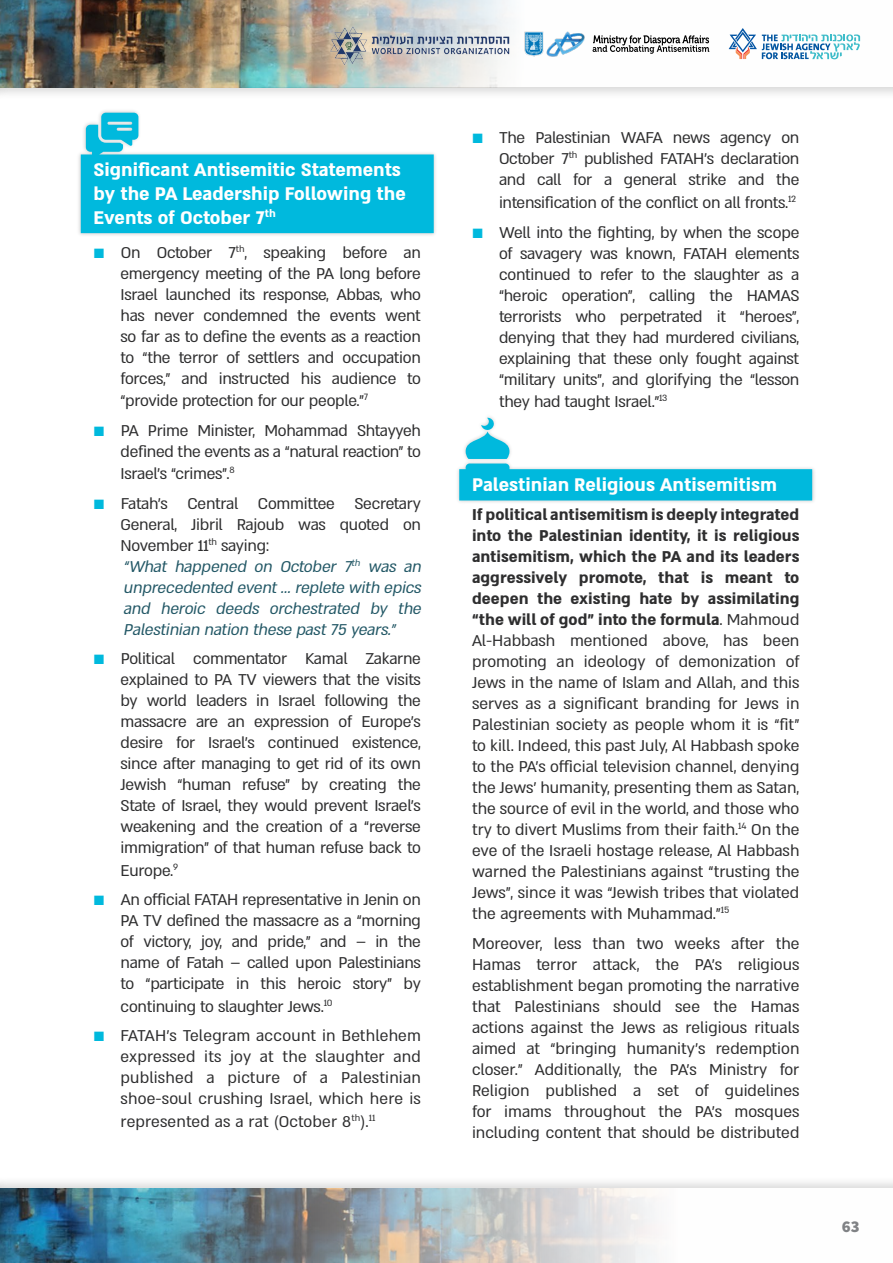
<style>
.page{position:relative;width:893px;height:1263px;background:#fff}
.page>*{position:absolute;margin:0;border:0;box-sizing:border-box;transform-origin:0 0}
.t1{font:700 21px/24px "Almoni Neue DL4.0 AAA";color:#fff}
.t2{font:18px/21px "Almoni Neue DL4.0 AAA";letter-spacing:-.015em;color:#2e2e2f;text-align:justify}
.t3{font:italic 18px/21px "Almoni Neue DL4.0 AAA";color:#235866}
.t4{font:200 16.5px "Assistant";color:#808285}
.s1{color:#00b9dd}
.s2{font-style:normal;color:#00b9dd}
.s3{font-style:normal;color:#2e2e2f}
.s4{font-weight:700}
</style>
<div class="page">
<div style="left:0;top:1175px;width:893px;height:88px;background:#000;opacity:.15"></div>
<div style="left:0;top:0;width:893px;height:100px;background:#000;opacity:.15"></div>
<img style="left:0;top:0;width:893px;height:87px">
<img style="left:8px;top:1188px;width:885px;height:75px">
<div style="left:0;top:1175px;width:8px;height:88px;background:#000;opacity:.15"></div>
<hr style="left:0;top:1188px;width:1px;height:75px;background:#fff">
<svg style="left:729px;top:28px;width:131px;height:31px"></svg>
<img style="left:370px;top:31px;width:151px;height:33px">
<img style="left:329px;top:26px;width:41px;height:39px">
<svg style="left:592px;top:35px;width:117px;height:19px"></svg>
<img style="left:516px;top:30px;width:69px;height:27px">
<div style="left:77px;top:108px;width:361px;height:129px;background:#000;opacity:.2"></div>
<svg style="left:81px;top:113px;width:353px;height:120px"></svg>
<div style="left:455px;top:414px;width:361px;height:91px;background:#000;opacity:.2"></div>
<svg style="left:459px;top:418px;width:353px;height:82px"></svg>
<div style="left:94px;top:162px;width:327px;height:14px;background:#00b9dd"></div>
<div style="left:472px;top:477px;width:327px;height:14px;background:#00b9dd"></div>
<p class="t1" style="left:94px;top:156px;width:314px">Significant Antisemitic Statements by the PA Leadership Following the<br>Events of October 7<sup>th</sup></p>
<p class="t2" style="left:121px;top:240px;width:302px;text-indent:-27px"><span class="s1">■</span> On October 7<sup>th</sup>, speaking before an emergency meeting of the PA long before Israel launched its response, Abbas, who has never condemned the events went so far as to define the events as a reaction to “the terror of settlers and occupation forces,” and instructed his audience to “provide protection for our people.”<sup>7</sup></p>
<p class="t2" style="left:121px;top:418px;width:302px;line-height:21.8px;text-indent:-27px"><span class="s1">■</span> PA Prime Minister, Mohammad Shtayyeh defined the events as a “natural reaction” to Israel’s “crimes”.<sup>8</sup></p>
<p class="t3" style="left:121px;top:491px;width:306px;text-indent:-27px"><span class="s2">■</span> <span class="s3">Fatah’s Central Committee Secretary General, Jibril Rajoub was quoted on November 11</span><sup>th</sup> <span class="s3">saying:<br></span>“What happened on October 7<sup>th</sup> was an unprecedented event… replete with epics and heroic deeds orchestrated by the Palestinian nation these past75 years.”</p>
<p class="t2" style="left:121px;top:646px;width:302px;text-indent:-27px"><span class="s1">■</span> Political commentator Kamal Zakarne explained to PA TV viewers that the visits by world leaders in Israel following the massacre are an expression of Europe’s desire for Israel’s continued existence, since after managing to get rid of its own Jewish “human refuse” by creating the State of Israel, they would prevent Israel’s weakening and the creation of a “reverse immigration” of that human refuse back to Europe.<sup>9</sup></p>
<p class="t2" style="left:121px;top:887px;width:302px;text-indent:-27px"><span class="s1">■</span> An official FATAH representative in Jenin on PA TV defined the massacre as a “morning of victory, joy, and pride,” and – in the name of Fatah – called upon Palestinians to “participate in this heroic story” by continuing to slaughter Jews.<sup>10</sup></p>
<p class="t2" style="left:121px;top:1023px;width:302px;line-height:21.5px;text-indent:-27px"><span class="s1">■</span> FATAH’s Telegram account in Bethlehem expressed its joy at the slaughter and published a picture of a Palestinian shoe-soul crushing Israel, which here is represented as a rat (October 8<sup>th</sup>).<sup>11</sup></p>
<p class="t2" style="left:499px;top:125px;width:302px;line-height:21.5px;text-indent:-27px"><span class="s1">■</span> The Palestinian WAFA news agency on October 7<sup>th</sup> published FATAH’s declaration and call for a general strike and the intensification of the conflict on all fronts.<sup>12</sup></p>
<p class="t2" style="left:499px;top:220px;width:302px;text-indent:-27px"><span class="s1">■</span> Well into the fighting, by when the scope of savagery was known, FATAH elements continued to refer to the slaughter as a “heroic operation”, calling the HAMAS terrorists who perpetrated it “heroes”, denying that they had murdered civilians, explaining that these only fought against “military units”, and glorifying the “lesson they had taught Israel.”<sup>13</sup></p>
<p class="t1" style="left:472px;top:470px;width:307px">Palestinian Religious Antisemitism</p>
<p class="t2" style="left:472px;top:502px;width:329px"><span class="s4">If political antisemitism is deeply integrated into the Palestinian identity, it is religious antisemitism, which the PA and its leaders aggressively promote, that is meant to deepen the existing hate by assimilating “the will of god” into the formula</span>. Mahmoud Al-Habbash mentioned above, has been promoting an ideology of demonization of Jews in the name of Islam and Allah, and this serves as a significant branding for Jews in Palestinian society as people whom it is “fit” to kill. Indeed, this past July, Al Habbash spoke to the PA’s official television channel, denying the Jews’ humanity, presenting them as Satan, the source of evil in the world, and those who try to divert Muslims from their faith.<sup>14</sup> On the eve of the Israeli hostage release, Al Habbash warned the Palestinians against “trusting the Jews”, since it was “Jewish tribes that violated the agreements with Muhammad.”<sup>15</sup></p>
<p class="t2" style="left:472px;top:931px;width:329px">Moreover, less than two weeks after the Hamas terror attack, the PA’s religious establishment began promoting the narrative that Palestinians should see the Hamas actions against the Jews as religious rituals aimed at “bringing humanity’s redemption closer.” Additionally, the PA’s Ministry for Religion published a set of guidelines for imams throughout the PA’s mosques including content that should be distributed</p>
<p class="t4" style="left:842px;top:1215px;width:19px">63</p>
</div>
